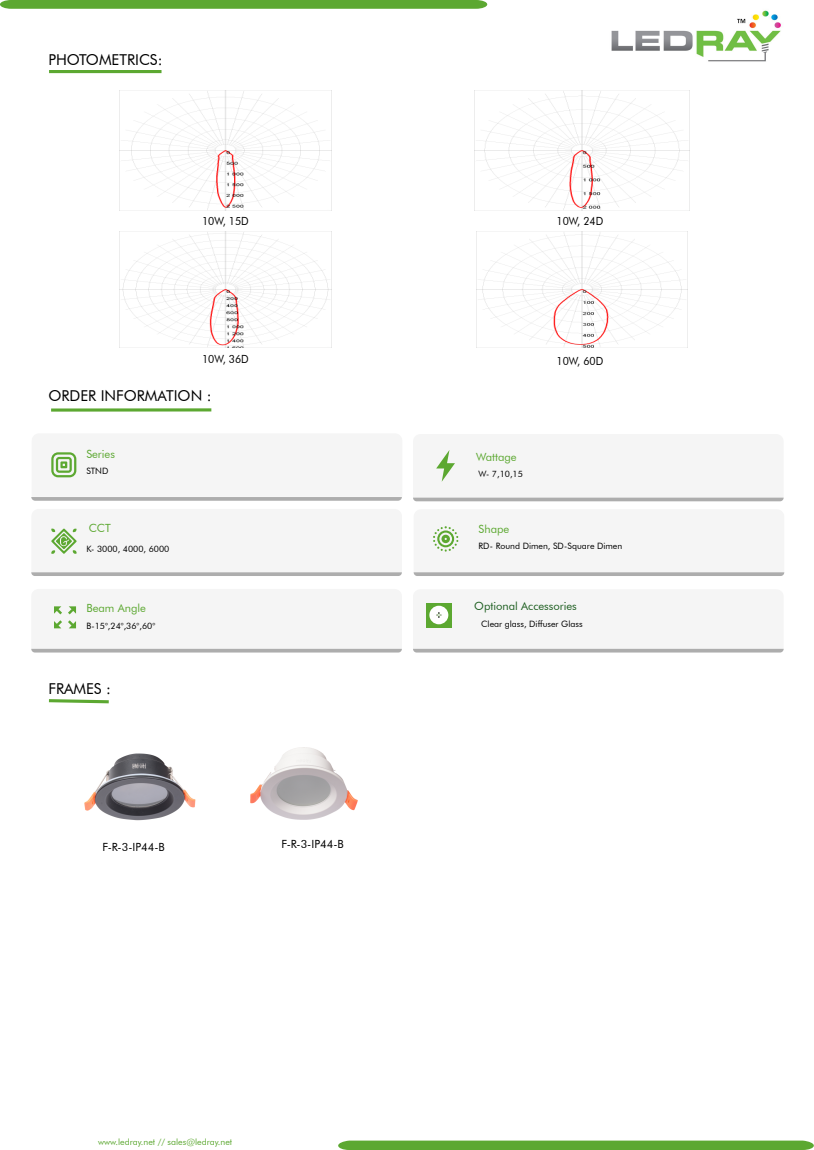
<style>
.page{position:relative;width:814px;height:1150px;background:#fff}
.page>*{position:absolute;margin:0;border:0;box-sizing:border-box;transform-origin:0 0}
.t1{font:15px "Futura BT";color:#000}
.t2{font:11.25px "Futura BT";color:#5ca831}
.t3{font:11.25px "Futura BT";color:#000;scale:.93 1}
.t4{font:11.25px "Futura BT";color:#000}
.t5{font:11.25px "Futura BT";color:#1d5e20}
.t6{font:8.75px "Futura BT";color:#000}
.t7{font:8.75px "Futura BT";color:#5ca831}
</style>
<div class="page">
<img style="left:84px;top:753px;width:112px;height:68px">
<svg style="left:31px;top:452px;width:371px;height:49px"></svg>
<svg style="left:51px;top:408px;width:160px;height:4px"></svg>
<svg style="left:413px;top:450px;width:370px;height:51px"></svg>
<svg style="left:31px;top:528px;width:371px;height:48px"></svg>
<svg style="left:413px;top:526px;width:370px;height:50px"></svg>
<svg style="left:31px;top:606px;width:370px;height:47px"></svg>
<svg style="left:48px;top:699px;width:61px;height:5px"></svg>
<hr style="left:49px;top:70px;width:112px;height:3px;background:#5ca831">
<img style="left:120px;top:91px;width:211px;height:119px">
<img style="left:474px;top:91px;width:215px;height:119px">
<img style="left:120px;top:232px;width:211px;height:115px">
<img style="left:476px;top:232px;width:211px;height:115px">
<svg style="left:0;top:0;width:487px;height:9px;background:#61aa37"></svg>
<div style="left:338px;top:1141px;width:475px;height:9px;background:#5ca831"></div>
<img style="left:611px;top:10px;width:170px;height:52px">
<svg style="left:413px;top:603px;width:370px;height:50px"></svg>
<img style="left:250px;top:747px;width:107px;height:73px">
<h1 class="t1" style="left:48px;top:50px;width:116px">PHOTOMETRICS:</h1>
<p class="t3" style="left:202px;top:215px;width:52px">10W, 15D</p>
<p class="t3" style="left:556px;top:215px;width:52px">10W, 24D</p>
<p class="t3" style="left:202px;top:352px;width:52px">10W, 36D</p>
<p class="t3" style="left:556px;top:354px;width:52px">10W, 60D</p>
<h1 class="t1" style="left:48px;top:387px;width:164px">ORDER INFORMATION :</h1>
<p class="t2" style="left:86px;top:447px;width:30px">Series</p>
<p class="t6" style="left:86px;top:466px;width:24px">STND</p>
<p class="t2" style="left:89px;top:521px;width:24px">CCT</p>
<p class="t6" style="left:86px;top:543px;width:84px">K- 3000, 4000, 6000</p>
<p class="t2" style="left:86px;top:602px;width:61px">Beam Angle</p>
<p class="t6" style="left:86px;top:621px;width:70px">B-15°,24°,36°,60°</p>
<h1 class="t1" style="left:48px;top:680px;width:64px">FRAMES :</h1>
<p class="t4" style="left:103px;top:840px;width:64px">F-R-3-IP44-B</p>
<p class="t4" style="left:281px;top:838px;width:64px">F-R-3-IP44-B</p>
<p class="t7" style="left:98px;top:1137px;width:135px">www.ledray.net // sales@ledray.net</p>
<p class="t2" style="left:476px;top:451px;width:42px">Wattage</p>
<p class="t6" style="left:478px;top:468px;width:46px">W- 7,10,15</p>
<p class="t2" style="left:478px;top:522px;width:32px">Shape</p>
<p class="t6" style="left:478px;top:541px;width:145px">RD- Round Dimen, SD-Square Dimen</p>
<p class="t5" style="left:474px;top:599px;width:104px">Optional Accessories</p>
<p class="t6" style="left:481px;top:619px;width:103px">Clear glass, Diffuser Glass</p>
</div>
